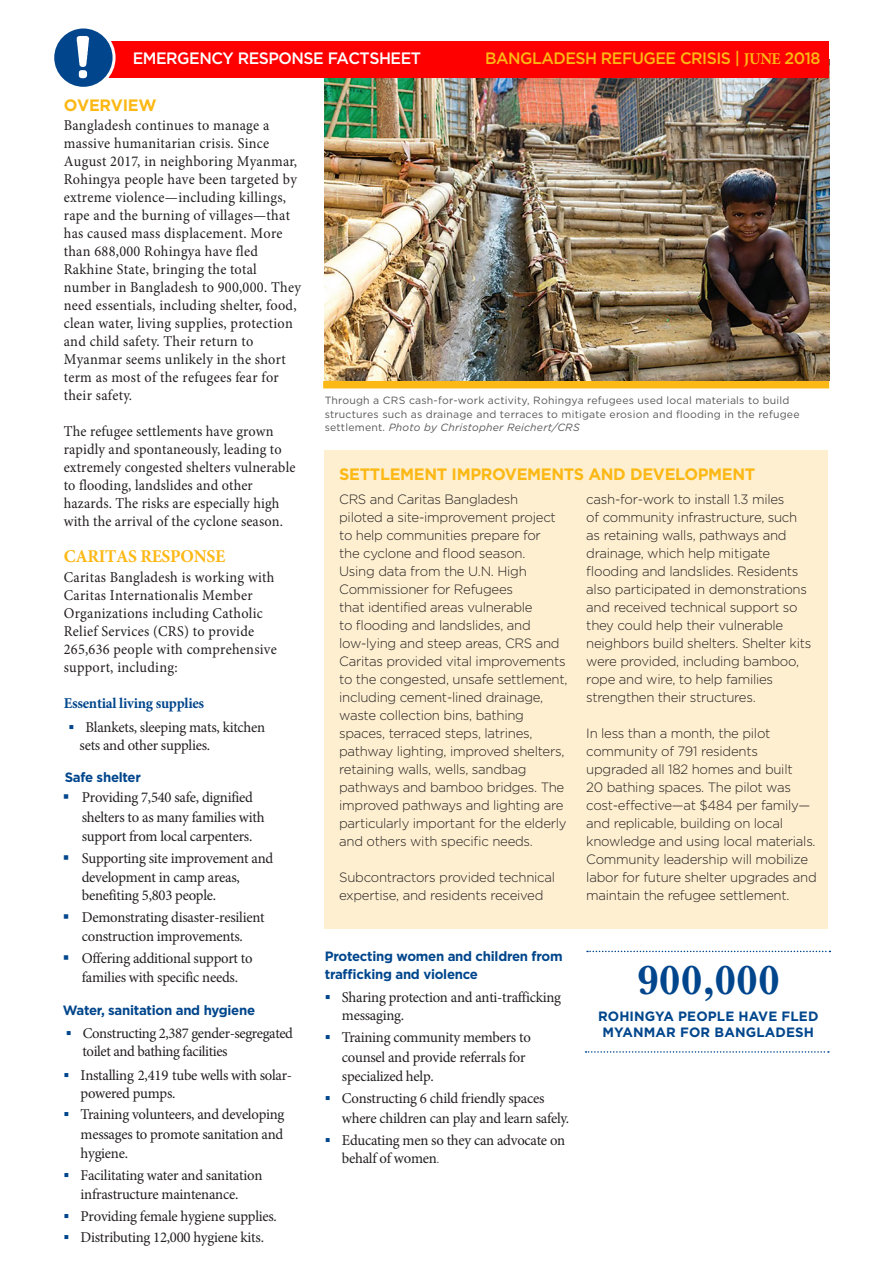
<style>
.page{position:relative;width:893px;height:1263px;background:#fff}
.page>*{position:absolute;margin:0;border:0;box-sizing:border-box;transform-origin:0 0}
.Main_head_baskervill{font:700 42px "New Baskerville Std";color:#01468c}
.Body_1{font:700 18px "Minion Pro";letter-spacing:-.02em;color:#fcb814}
.Subhead_Gotham{font:700 16.5px "Gotham";letter-spacing:-.02em;color:#fcb814}
.t1{font:500 16.5px "Gotham";letter-spacing:-.03em;color:#fcb814;scale:.96 1}
.t2{font:500 16.5px "Gotham";letter-spacing:-.03em;color:#fff;scale:.96 1}
.Body_1-2{font:700 16.5px "Gotham";letter-spacing:-.02em;color:#fcb814}
.Body_1-3{font:15px/18px "Minion Pro";letter-spacing:.01em;color:#231f20;scale:.95 1}
.Body_1-4{font:15px/18.8px "Minion Pro";letter-spacing:-.02em;color:#231f20}
.Body_1-5{font:15px/19.4px "Minion Pro";letter-spacing:.01em;color:#231f20;text-align:justify}
.Body_1-6{font:15px/18.1px "Minion Pro";letter-spacing:-.025em;color:#231f20}
.Body_1-7{font:700 15px "Minion Pro";letter-spacing:-.02em;color:#01468c}
.Body_1-8{font:300 13.5px/18px "Gotham";letter-spacing:-.02em;color:#231f20}
.Body_1-9{font:700 13.5px/18px "Gotham";letter-spacing:-.02em;color:#01468c}
.Body_1-10{font:700 13.5px/16.5px "Gotham";letter-spacing:.01em;color:#01468c;text-align:center}
.t3{font:10.5px/13.5px "Gotham";letter-spacing:.02em;color:#57585a}
.s1{font-family:"Minion Pro";font-weight:700}
.s2{font-style:italic}
.s3{color:#221e1f}
.s4{font-family:"Gotham";font-weight:300;font-size:13.5px}
</style>
<div class="page">
<div style="left:325px;top:450px;width:503px;height:479px;background:#feefd0"></div>
<img style="left:325px;top:78px;width:504px;height:303px">
<div style="left:323px;top:381px;width:506px;height:7px;background:#fcb814"></div>
<svg style="left:587px;top:951px;width:243px;height:1px"></svg>
<svg style="left:586px;top:1051px;width:243px;height:2px"></svg>
<div style="left:103px;top:41px;width:726px;height:37px;background:#f00"></div>
<img style="left:53px;top:27px;width:61px;height:61px;border-radius:31px">
<div style="left:51px;top:25px;width:65px;height:65px;border:3px solid #fff;border-radius:50%"></div>
<p class="t2" style="left:133px;top:48px;width:302px">EMERGENCY RESPONSE FACTSHEET</p>
<p class="t1" style="left:485px;top:48px;width:351px">BANGLADESH REFUGEE CRISIS | <span class="s1">JUNE</span> 2018</p>
<p class="Body_1-2" style="left:64px;top:94px;width:94px">OVERVIEW</p>
<p class="Body_1-3" style="left:64px;top:116px;width:251px">Bangladesh continues to manage a massive humanitarian crisis. Since August 2017, in neighboring Myanmar, Rohingya people have been targeted by extreme violence—including killings, rape and the burning of villages—that has caused mass displacement. More than 688,000 Rohingya have fled Rakhine State, bringing the total number in Bangladesh to 900,000. They need essentials, including shelter, food, clean water, living supplies, protection and child safety. Their return to Myanmar seems unlikely in the short term as most of the refugees fear for their safety.</p>
<p class="Body_1-3" style="left:64px;top:422px;width:245px">The refugee settlements have grown rapidly and spontaneously, leading to extremely congested shelters vulnerable to flooding, landslides and other hazards. The risks are especially high with the arrival of the cyclone season.</p>
<p class="Body_1" style="left:64px;top:543px;width:163px">CARITAS RESPONSE</p>
<p class="Body_1-3" style="left:64px;top:568px;width:226px">Caritas Bangladesh is working with<br>Caritas Internationalis Member<br>Organizations including Catholic<br>Relief Services (CRS) to provide<br>265,636 people with comprehensive support, including:</p>
<p class="Body_1-7" style="left:64px;top:693px;width:142px">Essential living supplies</p>
<p class="Body_1-4" style="left:80px;top:717px;width:187px;text-indent:6px">Blankets, sleeping mats, kitchen sets and other supplies.</p>
<p class="Body_1-9" style="left:65px;top:768px;width:78px">Safe shelter</p>
<p class="Body_1-4" style="left:82px;top:788px;width:184px;line-height:19.4px">Providing 7,540 safe, dignified shelters to as many families with support from local carpenters.</p>
<p class="Body_1-4" style="left:82px;top:849px;width:193px">Supporting site improvement and development in camp areas, benefiting 5,803 people.</p>
<p class="Body_1-4" style="left:82px;top:908px;width:184px">Demonstrating disaster-resilient construction improvements.</p>
<p class="Body_1-4" style="left:82px;top:949px;width:172px">Offering additional support to families with specific needs.</p>
<p class="Body_1-9" style="left:63px;top:1001px;width:194px">Water, sanitation and hygiene</p>
<p class="Body_1-6" style="left:82px;top:1024px;width:212px">Constructing 2,387 gender-segregated toilet and bathing facilities</p>
<p class="Body_1-4" style="left:81px;top:1066px;width:213px;line-height:18.1px">Installing 2,419 tube wells with solar&shy;powered pumps.</p>
<p class="Body_1-5" style="left:81px;top:1105px;width:205px">Training volunteers, and developing messages to promote sanitation and hygiene.</p>
<p class="Body_1-4" style="left:81px;top:1166px;width:183px">Facilitating water and sanitation infrastructure maintenance.</p>
<p class="Body_1-4" style="left:81px;top:1205px;width:198px;line-height:21.9px">Providing female hygiene supplies.<br>Distributing 12,000 hygiene kits.</p>
<p class="t3" style="left:325px;top:394px;width:476px">Through a CRS cash-for-work activity, Rohingya refugees used local materials to build structures such as drainage and terraces to mitigate erosion and flooding in the refugee settlement. <span class="s2">Photo by Christopher Reichert/CRS</span></p>
<p class="Subhead_Gotham" style="left:339px;top:463px;width:418px">SETTLEMENT IMPROVEMENTS AND DEVELOPMENT</p>
<p class="Body_1-8" style="left:339px;top:490px;width:230px">CRS and Caritas Bangladesh<br>piloted a site-improvement project to help communities prepare for<br>the cyclone and flood season.<br>Using data from the U.N. High Commissioner for <span class="s3">Refugees<br></span>that identified areas vulnerable<br>to flooding and landslides, and low-lying and steep areas, CRS and Caritas provided vital improvements to the congested, unsafe settlement, including cement-lined drainage, waste collection bins, bathing spaces, terraced steps, latrines, pathway lighting, improved shelters, retaining walls, wells, sandbag pathways and bamboo bridges. The improved pathways and lighting are particularly important for the elderly and others with specific needs.</p>
<p class="Body_1-8" style="left:339px;top:868px;width:217px">Subcontractors provided technical expertise, and residents received</p>
<p class="Body_1-8" style="left:586px;top:490px;width:227px">cash-for-work to install 1.3 miles<br>of community infrastructure, such as retaining walls, pathways and drainage, which help mitigate flooding and landslides. Residents also participated in demonstrations and received technical support so they could help their vulnerable neighbors build shelters. Shelter kits were provided, including bamboo, rope and wire, to help families strengthen their structures.</p>
<p class="Body_1-8" style="left:586px;top:724px;width:232px">In less than a month, the pilot community of 791 residents upgraded all 182 homes and built<br>20 bathing spaces. The pilot was cost-effective—at $484 per family— and replicable, building on local knowledge and using local materials.<br>Community leadership will mobilize labor for future shelter upgrades and maintain the refugee settlement.</p>
<p class="Body_1-9" style="left:325px;top:947px;width:239px">Protecting women and children from trafficking and violence</p>
<p class="Body_1-4" style="left:342px;top:987px;width:221px">Sharing protection and anti-trafficking messaging.</p>
<p class="Body_1-4" style="left:342px;top:1028px;width:190px;line-height:19.4px">Training community members to counsel and provide referrals for specialized help.</p>
<p class="Body_1-4" style="left:342px;top:1089px;width:229px;line-height:19.4px">Constructing 6 child friendly spaces where children can play and learn safely.</p>
<p class="Body_1-4" style="left:342px;top:1130px;width:225px">Educating men so they can advocate on behalf of women<span class="s4">.</span></p>
<p class="Main_head_baskervill" style="left:637px;top:956px;width:144px">900,000</p>
<p class="Body_1-10" style="left:598px;top:1007px;width:222px">ROHINGYA PEOPLE HAVE FLED<br>MYANMAR FOR BANGLADESH</p>
</div>
